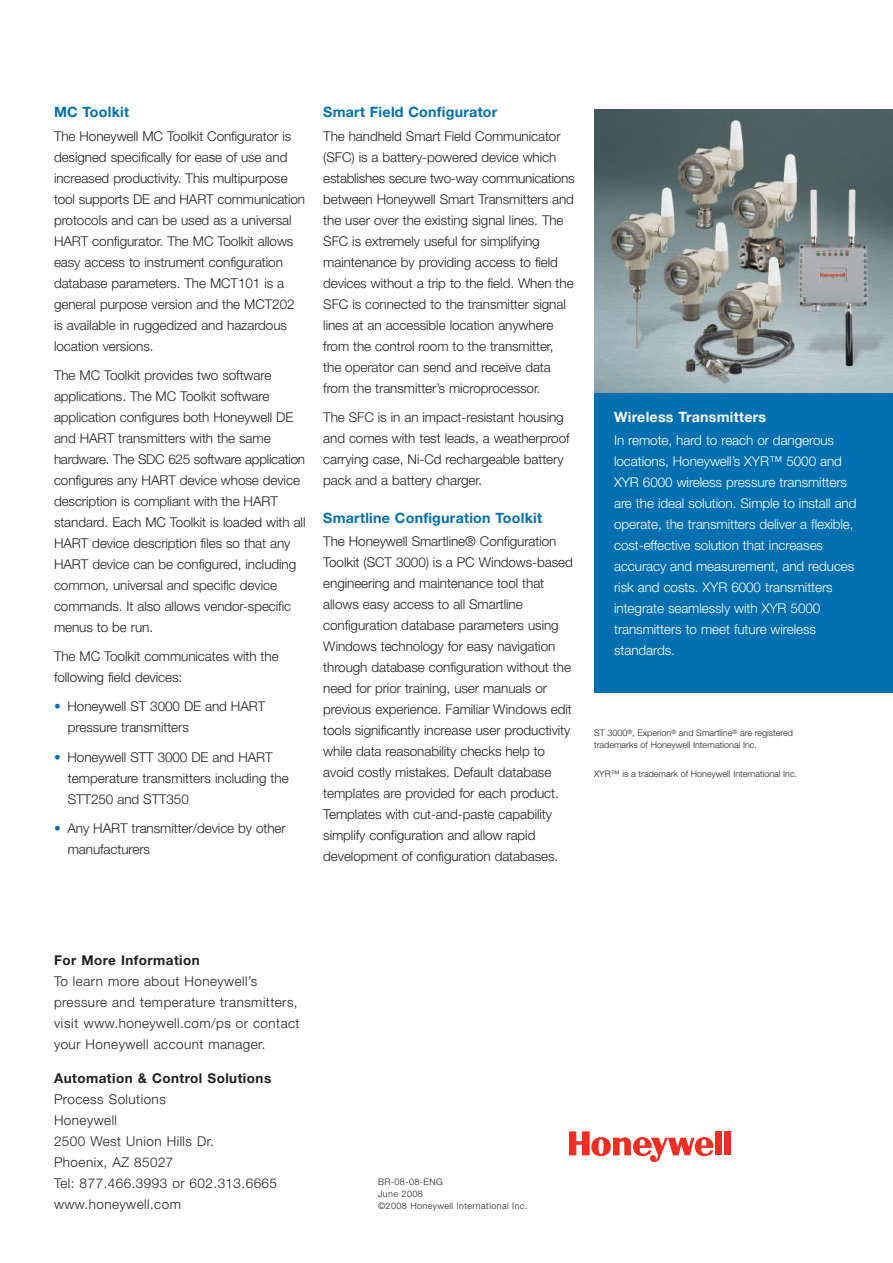
<style>
.page{position:relative;width:893px;height:1263px;background:#fff}
.page>*{position:absolute;margin:0;border:0;box-sizing:border-box;transform-origin:0 0}
.t1{font:700 14.25px "Helvetica Neue";letter-spacing:.015em;color:#006faf}
.t2{font:700 14.25px "Helvetica Neue";letter-spacing:.015em;color:#fff}
.t3{font:300 13.5px/21px "Helvetica Neue";letter-spacing:-.005em;color:#231f20}
.t4{font:300 13.5px/21px "Helvetica Neue";letter-spacing:-.005em;color:#fff}
.t5{font:300 13.5px/21px "Helvetica Neue";letter-spacing:.035em;color:#231f20}
.t6{font:700 13.5px "Helvetica Neue";letter-spacing:.035em;color:#231f20}
.t7{font:300 9px/12px "Helvetica Neue";color:#231f20}
.t8{font:300 9px/12px "Helvetica Neue";letter-spacing:.045em;color:#231f20}
.s1{color:#006faf}
</style>
<div class="page">
<div style="left:715px;top:1131px;width:7px;height:24px;background:#ee2e22"></div>
<div style="left:724px;top:1131px;width:7px;height:24px;background:#ee2e22"></div>
<svg style="left:569px;top:1131px;width:145px;height:31px"></svg>
<img style="left:594px;top:109px;width:299px;height:284px">
<div style="left:594px;top:393px;width:299px;height:300px;background:#006faf"></div>
<p class="t1" style="left:54px;top:107px;width:77px">MC Toolkit</p>
<p class="t3" style="left:54px;top:127px;width:253px">The Honeywell MC Toolkit Configurator is designed specifically for ease of use and increased productivity. This multipurpose tool supports DE and HART communication protocols and can be used as a universal HART configurator. The MC Toolkit allows easy access to instrument configuration database parameters. The MCT101 is a general purpose version and the MCT202 is available in ruggedized and hazardous location versions.</p>
<p class="t3" style="left:54px;top:366px;width:253px">The MC Toolkit provides two software applications. The MC Toolkit software application configures both Honeywell DE and HART transmitters with the same hardware. The SDC 625 software application configures any HART device whose device description is compliant with the HART standard. Each MC Toolkit is loaded with all HART device description files so that any HART device can be configured, including common, universal and specific device commands. It also allows vendor-specific menus to be run.</p>
<p class="t3" style="left:54px;top:647px;width:226px">The MC Toolkit communicates with the following field devices:</p>
<p class="t3" style="left:68px;top:697px;width:199px;text-indent:-14px"><span class="s1">•</span> Honeywell ST 3000 DE and HART pressure transmitters</p>
<p class="t3" style="left:68px;top:747px;width:223px;text-indent:-14px"><span class="s1">•</span> Honeywell STT 3000 DE and HART temperature transmitters including the<br>STT250 and STT350</p>
<p class="t3" style="left:68px;top:819px;width:220px;text-indent:-14px"><span class="s1">•</span> Any HART transmitter/device by other manufacturers</p>
<p class="t1" style="left:323px;top:107px;width:176px">Smart Field Configurator</p>
<p class="t3" style="left:323px;top:127px;width:253px">The handheld Smart Field Communicator (SFC) is a battery-powered device which establishes secure two-way communications between Honeywell Smart Transmitters and the user over the existing signal lines. The SFC is extremely useful for simplifying maintenance by providing access to field devices without a trip to the field. When the SFC is connected to the transmitter signal lines at an accessible location anywhere from the control room to the transmitter, the operator can send and receive data from the transmitter’s microprocessor.</p>
<p class="t3" style="left:323px;top:408px;width:248px">The SFC is in an impact-resistant housing and comes with test leads, a weatherproof carrying case, Ni-Cd rechargeable battery pack and a battery charger.</p>
<p class="t1" style="left:323px;top:512px;width:220px">Smartline Configuration Toolkit</p>
<p class="t3" style="left:323px;top:532px;width:251px">The Honeywell Smartline® Configuration Toolkit (SCT 3000) is a PC Windows-based engineering and maintenance tool that allows easy access to all Smartline configuration database parameters using Windows technology for easy navigation through database configuration without the need for prior training, user manuals or previous experience. Familiar Windows edit tools significantly increase user productivity while data reasonability checks help to avoid costly mistakes. Default database templates are provided for each product.<br>Templates with cut-and-paste capability simplify configuration and allow rapid development of configuration databases.</p>
<p class="t2" style="left:614px;top:411px;width:154px">Wireless Transmitters</p>
<p class="t4" style="left:614px;top:431px;width:244px">In remote, hard to reach or dangerous locations, Honeywell’s XYR™ 5000 and XYR 6000 wireless pressure transmitters are the ideal solution. Simple to install and operate, the transmitters deliver a flexible, cost-effective solution that increases accuracy and measurement, and reduces risk and costs. XYR 6000 transmitters integrate seamlessly with XYR 5000 transmitters to meet future wireless standards.</p>
<p class="t7" style="left:594px;top:727px;width:200px">ST 3000<sup>®</sup>, Experion<sup>®</sup> and Smartline<sup>®</sup> are registered trademarks of Honeywell International Inc.</p>
<p class="t7" style="left:594px;top:769px;width:205px">XYR™ is a trademark of Honeywell International Inc.</p>
<p class="t6" style="left:54px;top:955px;width:147px">For More Information</p>
<p class="t5" style="left:54px;top:972px;width:247px">To learn more about Honeywell’s pressure and temperature transmitters, visit www.honeywell.com/ps or contact your Honeywell account manager.</p>
<p class="t6" style="left:54px;top:1074px;width:219px">Automation &amp; Control Solutions</p>
<p class="t5" style="left:54px;top:1090px;width:225px">Process Solutions<br>Honeywell<br>2500 West Union Hills Dr.<br>Phoenix, AZ 85027<br>Tel: 877.466.3993 or 602.313.6665 www.honeywell.com</p>
<p class="t8" style="left:378px;top:1177px;width:151px">BR-08-08-ENG<br>June 2008<br>©2008 Honeywell International Inc.</p>
</div>
